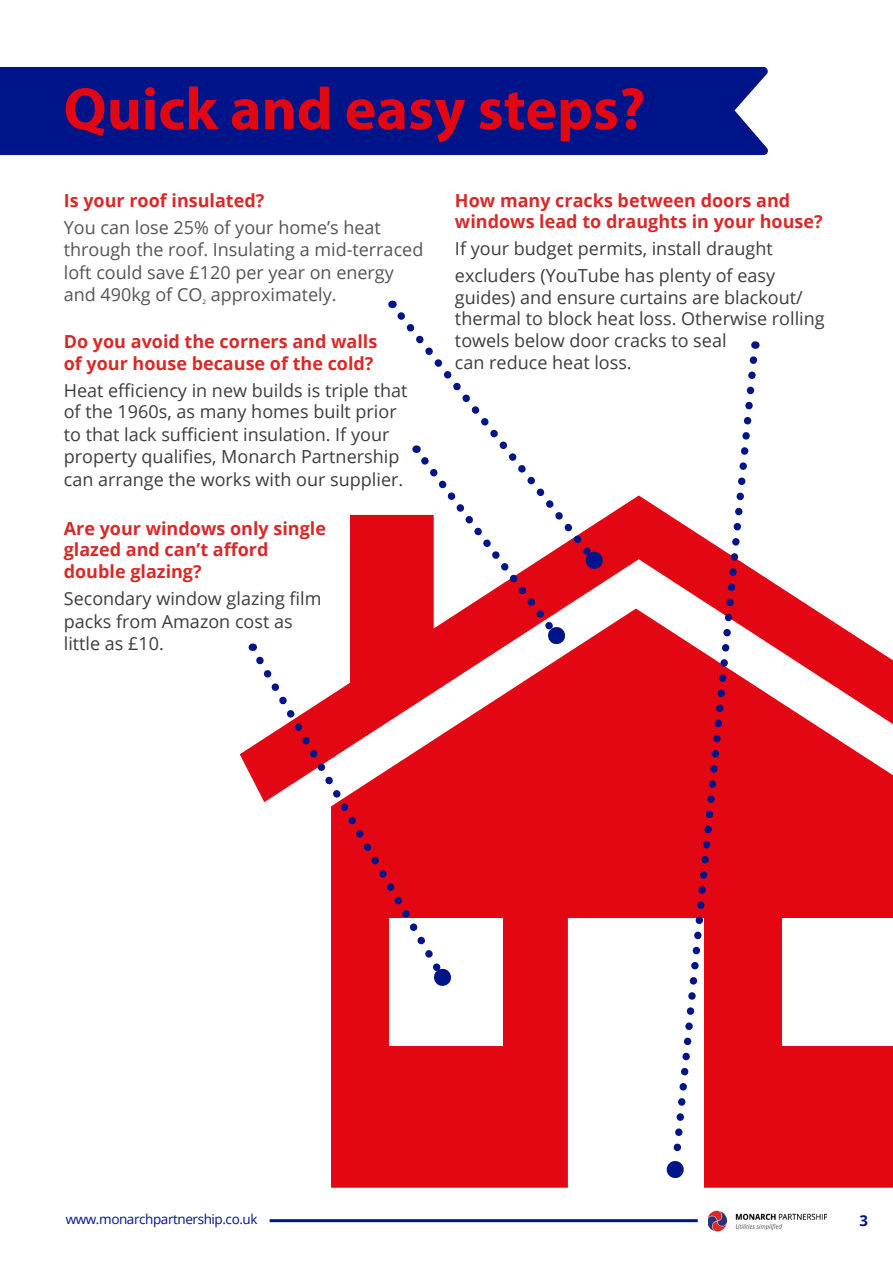
<style>
.page{position:relative;width:893px;height:1263px;background:#fff}
.page>*{position:absolute;margin:0;border:0;box-sizing:border-box;transform-origin:0 0}
.t1{font:700 60px "Myriad Pro";color:#e30613}
.t2{font:18px/22.2px "Open Sans";color:#3c3c3b}
.t3{font:700 18px/21.6px "Open Sans";color:#d92928}
.t4{font:18px/22.5px "Open Sans";color:#555454}
.t5{font:700 15px "Open Sans";color:#001489}
.t6{font:13.5px "Open Sans";letter-spacing:-.03em;color:#001489}
</style>
<div class="page">
<hr style="left:270px;top:1219px;width:428px;height:3px;background:#001489">
<img style="left:708px;top:1210px;width:119px;height:21px">
<svg style="left:331px;top:802px;width:562px;height:386px;fill:#e30613"></svg>
<svg style="left:240px;top:495px;width:653px;height:307px;fill:#e30613"></svg>
<div style="left:783px;top:919px;width:110px;height:127px;background:#fff"></div>
<div style="left:389px;top:919px;width:113px;height:127px;background:#fff"></div>
<div style="left:0;top:67px;width:768px;height:88px;background:#001489"></div>
<svg style="left:391px;top:305px;width:209px;height:260px"></svg>
<svg style="left:584px;top:551px;width:20px;height:19px"></svg>
<svg style="left:414px;top:445px;width:152px;height:200px"></svg>
<svg style="left:250px;top:650px;width:199px;height:331px"></svg>
<svg style="left:433px;top:967px;width:18px;height:19px"></svg>
<svg style="left:668px;top:356px;width:94px;height:814px"></svg>
<svg style="left:665px;top:1160px;width:20px;height:19px"></svg>
<h1 class="t1" style="left:64px;top:70px;width:584px">Quick and easy steps?</h1>
<p class="t3" style="left:64px;top:189px;width:202px">Is your roof insulated?</p>
<p class="t4" style="left:64px;top:215px;width:361px">You can lose 25% of your home’s heat through the roof. Insulating a mid-terraced loft could save £120 per year on energy and 490kg of CO<sub>²</sub> approximately.</p>
<p class="t3" style="left:64px;top:330px;width:315px">Do you avoid the corners and walls of your house because of the cold?</p>
<p class="t2" style="left:64px;top:379px;width:345px">Heat efficiency in new builds is triple that of the 1960s, as many homes built prior to that lack sufficient insulation. If your property qualifies, Monarch Partnership can arrange the works with our supplier.</p>
<p class="t3" style="left:64px;top:517px;width:264px">Are your windows only single glazed and can’t afford double glazing?</p>
<p class="t2" style="left:64px;top:587px;width:259px">Secondary window glazing film packs from Amazon cost as little as £10.</p>
<p class="t3" style="left:455px;top:189px;width:369px">How many cracks between doors and windows lead to draughts in your house?</p>
<p class="t2" style="left:455px;top:235px;width:322px;line-height:27px">If your budget permits, install draught excluders (YouTube has plenty of easy</p>
<p class="t2" style="left:455px;top:286px;width:371px;line-height:21.6px">guides) and ensure curtains are blackout/ thermal to block heat loss. Otherwise rolling towels below door cracks to seal<br>can reduce heat loss.</p>
<p class="t6" style="left:66px;top:1210px;width:193px">www.monarchpartnership.co.uk</p>
<p class="t5" style="left:860px;top:1209px;width:10px">3</p>
</div>
